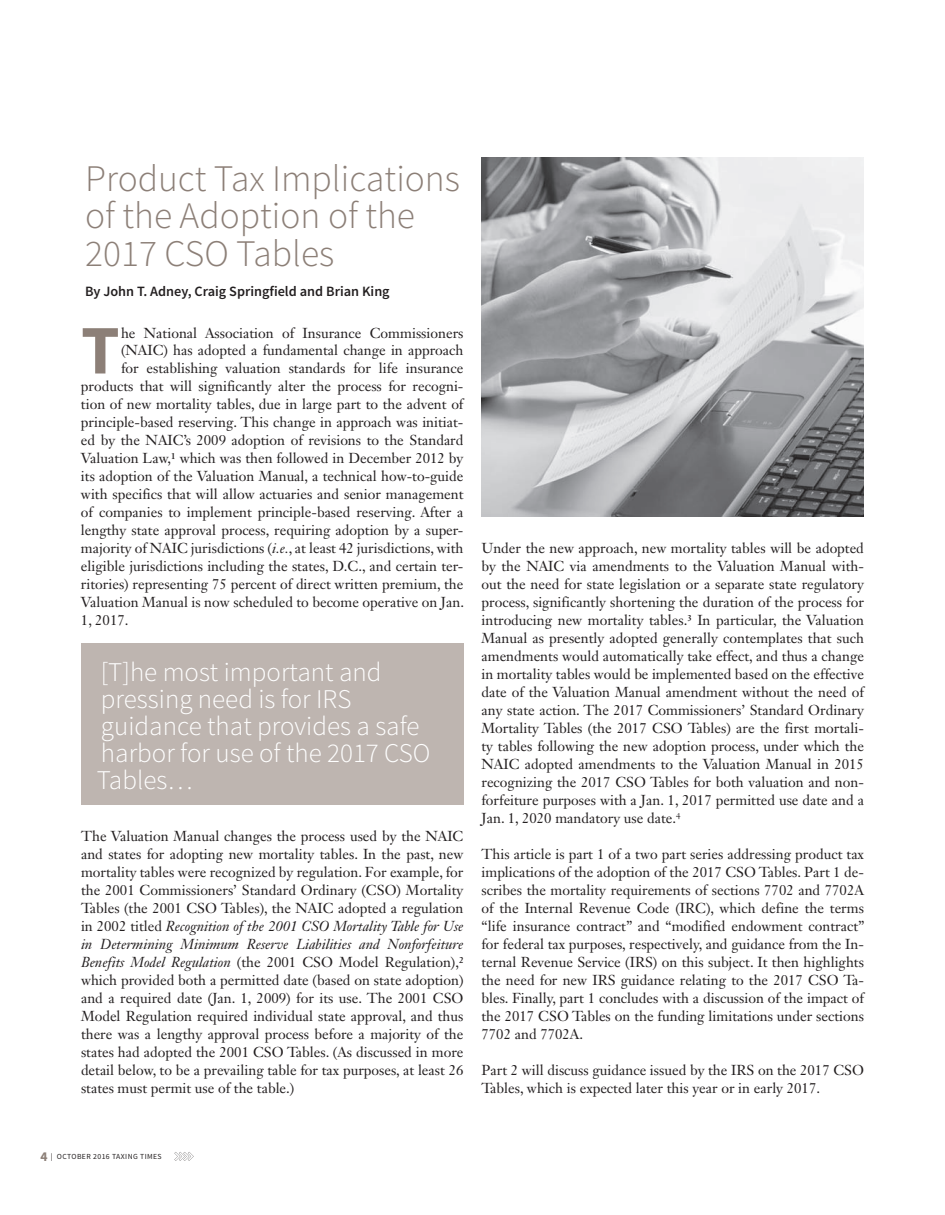
<style>
.page{position:relative;width:945px;height:1215px;background:#fff}
.page>*{position:absolute;margin:0;border:0;box-sizing:border-box;transform-origin:0 0}
.t1{font:700 69.45px "Source Sans Pro";color:#8c7f77}
.t2{font:300 37.5px/37.5px "Source Sans Pro";color:#8c7f77}
.t3{font:300 27px/27px "Source Sans Pro";color:#fff}
.t4{font:14.25px/18px "Janson Text LT Std";color:#231f20;text-align:justify}
.t5{font:600 14.25px "Source Sans Pro";color:#231f20}
.t6{font:7.8px "Source Sans Pro";letter-spacing:.05em;color:#231f20}
.s1{font-style:italic}
.s2{font-weight:700;font-size:13.5px;color:#8c7f77}
</style>
<div class="page">
<div style="left:81px;top:644px;width:383px;height:162px;background:#beb5b0"></div>
<svg style="left:174px;top:1152px;width:20px;height:9px"></svg>
<img style="left:482px;top:158px;width:382px;height:359px">
<h2 class="t2" style="left:85px;top:160px;width:376px">Product Tax Implications of the Adoption of the<br>2017 CSO Tables</h2>
<p class="t5" style="left:85px;top:282px;width:306px">By John T. Adney, Craig Springfield and Brian King</p>
<h1 class="t1" style="left:81px;top:306px;width:40px">T</h1>
<p class="t4" style="left:121px;top:323px;width:344px">he National Association of Insurance Commissioners</p>
<p class="t4" style="left:121px;top:341px;width:344px">(NAIC) has adopted a fundamental change in approach</p>
<p class="t4" style="left:121px;top:359px;width:344px">for establishing valuation standards for life insurance</p>
<p class="t4" style="left:81px;top:377px;width:384px">products that will significantly alter the process for recogni-</p>
<p class="t4" style="left:81px;top:395px;width:384px">tion of new mortality tables, due in large part to the advent of</p>
<p class="t4" style="left:81px;top:413px;width:384px">principle-based reserving. This change in approach was initiat-</p>
<p class="t4" style="left:81px;top:431px;width:384px">ed by the NAIC’s 2009 adoption of revisions to the Standard</p>
<p class="t4" style="left:81px;top:449px;width:384px">Valuation Law,¹ which was then followed in December 2012 by</p>
<p class="t4" style="left:81px;top:467px;width:384px">its adoption of the Valuation Manual, a technical how-to-guide</p>
<p class="t4" style="left:81px;top:485px;width:384px">with specifics that will allow actuaries and senior management</p>
<p class="t4" style="left:81px;top:503px;width:384px">of companies to implement principle-based reserving. After a</p>
<p class="t4" style="left:81px;top:521px;width:384px">lengthy state approval process, requiring adoption by a super-</p>
<p class="t4" style="left:81px;top:539px;width:384px">majority of NAIC jurisdictions (<span class="s1">i.e.</span>, at least 42 jurisdictions, with</p>
<p class="t4" style="left:81px;top:557px;width:384px">eligible jurisdictions including the states, D.C., and certain ter-</p>
<p class="t4" style="left:81px;top:575px;width:384px">ritories) representing 75 percent of direct written premium, the</p>
<p class="t4" style="left:81px;top:593px;width:385px">Valuation Manual is now scheduled to become operative on Jan.</p>
<p class="t4" style="left:81px;top:611px;width:49px">1, 2017.</p>
<h3 class="t3" style="left:97px;top:658px;width:335px">[T]he most important and pressing need is for IRS guidance that provides a safe harbor for use of the 2017 CSO<br>Tables…</h3>
<p class="t4" style="left:81px;top:827px;width:384px">The Valuation Manual changes the process used by the NAIC and states for adopting new mortality tables. In the past, new mortality tables were recognized by regulation. For example, for the 2001 Commissioners’ Standard Ordinary (CSO) Mortality Tables (the 2001 CSO Tables), the NAIC adopted a regulation in 2002 titled <span class="s1">Recognition of the 2001 CSO Mortality Table for Use in Determining Minimum Reserve Liabilities and Nonforfeiture Benefits Model Regulation</span> (the 2001 CSO Model Regulation),² which provided both a permitted date (based on state adoption) and a required date (Jan. 1, 2009) for its use. The 2001 CSO Model Regulation required individual state approval, and thus there was a lengthy approval process before a majority of the states had adopted the 2001 CSO Tables. (As discussed in more detail below, to be a prevailing table for tax purposes, at least 26 states must permit use of the table.)</p>
<p class="t4" style="left:481px;top:539px;width:384px">Under the new approach, new mortality tables will be adopted by the NAIC via amendments to the Valuation Manual with&shy;out the need for state legislation or a separate state regulatory process, significantly shortening the duration of the process for introducing new mortality tables.³ In particular, the Valuation Manual as presently adopted generally contemplates that such amendments would automatically take effect, and thus a change in mortality tables would be implemented based on the effective date of the Valuation Manual amendment without the need of any state action. The 2017 Commissioners’ Standard Ordinary Mortality Tables (the 2017 CSO Tables) are the first mortali&shy;ty tables following the new adoption process, under which the NAIC adopted amendments to the Valuation Manual in 2015 recognizing the 2017 CSO Tables for both valuation and non&shy;forfeiture purposes with a Jan. 1, 2017 permitted use date and a Jan. 1, 2020 mandatory use date.<sup>4</sup></p>
<p class="t4" style="left:482px;top:845px;width:385px">This article is part 1 of a two part series addressing product tax implications of the adoption of the 2017 CSO Tables. Part 1 de&shy;scribes the mortality requirements of sections 7702 and 7702A of the Internal Revenue Code (IRC), which define the terms “life insurance contract” and “modified endowment contract” for federal tax purposes, respectively, and guidance from the In&shy;ternal Revenue Service (IRS) on this subject. It then highlights the need for new IRS guidance relating to the 2017 CSO Ta&shy;bles. Finally, part 1 concludes with a discussion of the impact of the 2017 CSO Tables on the funding limitations under sections 7702 and 7702A.</p>
<p class="t4" style="left:482px;top:1061px;width:384px">Part 2 will discuss guidance issued by the IRS on the 2017 CSO<br>Tables, which is expected later this year or in early 2017.</p>
<p class="t6" style="left:40px;top:1152px;width:123px"><span class="s2">4</span> | OCTOBER 2016 TAXING TIMES</p>
</div>
